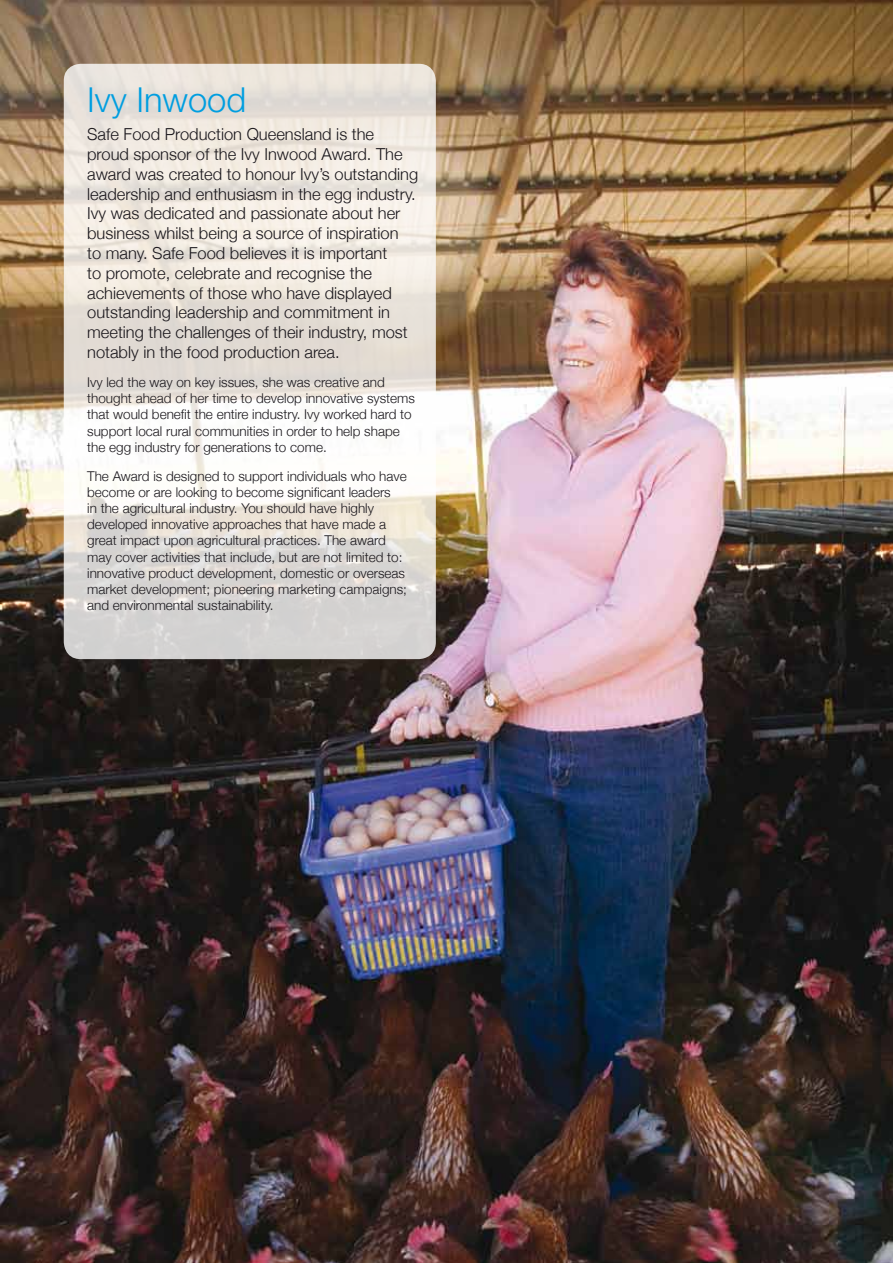
<style>
.page{position:relative;width:893px;height:1263px;background:#fff}
.page>*{position:absolute;margin:0;border:0;box-sizing:border-box;transform-origin:0 0}
.t1{font:300 34.5px "Helvetica Neue LT Std";color:#009ee0}
.t2{font:300 16.5px/19.8px "Helvetica Neue";color:#1a171c}
.t3{font:300 13.5px/16.2px "Helvetica Neue";color:#1a171c}
</style>
<div class="page">
<img style="left:0;top:0;width:893px;height:1263px">
<svg style="left:64px;top:64px;width:372px;height:595px"></svg>
<h1 class="t1" style="left:87px;top:78px;width:161px">Ivy Inwood</h1>
<p class="t2" style="left:87px;top:124px;width:333px">Safe Food Production Queensland is the proud sponsor of the Ivy Inwood Award. The award was created to honour Ivy’s outstanding leadership and enthusiasm in the egg industry.<br>Ivy was dedicated and passionate about her business whilst being a source of inspiration<br>to many. Safe Food believes it is important<br>to promote, celebrate and recognise the achievements of those who have displayed outstanding leadership and commitment in meeting the challenges of their industry, most notably in the food production area.</p>
<p class="t3" style="left:87px;top:374px;width:329px">Ivy led the way on key issues, she was creative and thought ahead of her time to develop innovative systems that would benefit the entire industry. Ivy worked hard to support local rural communities in order to help shape the egg industry for generations to come.</p>
<p class="t3" style="left:87px;top:467px;width:321px">The Award is designed to support individuals who have become or are looking to become significant leaders<br>in the agricultural industry. You should have highly developed innovative approaches that have made a great impact upon agricultural practices. The award may cover activities that include, but are not limited to: innovative product development, domestic or overseas market development; pioneering marketing campaigns; and environmental sustainability.</p>
</div>
